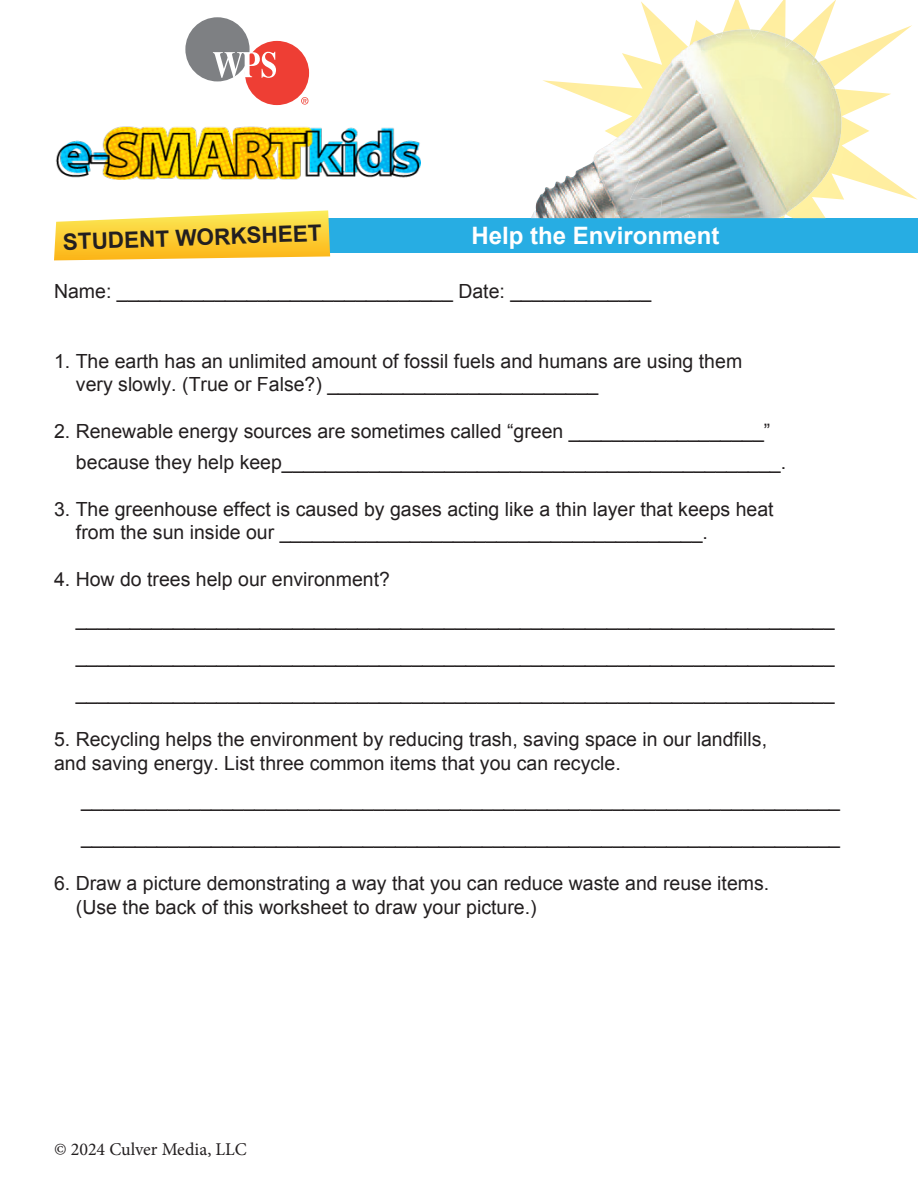
<style>
.page{position:relative;width:918px;height:1188px;background:#fff}
.page>*{position:absolute;margin:0;border:0;box-sizing:border-box;transform-origin:0 0}
.t1{font:700 24px "Arial";color:#fff}
.t2{font:700 22.5px "Arial";color:#231f20}
.t3{font:19.5px/23.4px "Arial";color:#231f20}
.t4{font:18px "Minion Pro";color:#231f20}
</style>
<div class="page">
<img style="left:55px;top:126px;width:365px;height:54px">
<div style="left:282px;top:218px;width:636px;height:35px;background:#27ade3"></div>
<svg style="left:54px;top:210px;width:276px;height:50px;background:#fcd555"></svg>
<img style="left:542px;top:25px;width:376px;height:175px">
<img style="left:542px;top:0;width:294px;height:138px">
<img style="left:554px;top:29px;width:281px;height:157px">
<img style="left:654px;top:29px;width:95px;height:59px">
<svg style="left:301px;top:97px;width:7px;height:8px"></svg>
<div style="left:245px;top:41px;width:64px;height:64px;background:#ee3e34;border-radius:50%"></div>
<div style="left:185px;top:17px;width:65px;height:64px;background:#7e8083;border-radius:50%"></div>
<svg style="left:213px;top:52px;width:63px;height:26px"></svg>
<p class="t2" style="left:62px;top:227px;width:260px;rotate:-2deg">STUDENT WORKSHEET</p>
<p class="t1" style="left:472px;top:220px;width:250px">Help the Environment</p>
<p class="t3" style="left:54px;top:279px;width:599px">Name: _______________________________ Date: _____________</p>
<p class="t3" style="left:76px;top:350px;width:668px;text-indent:-22px">1. The earth has an unlimited amount of fossil fuels and humans are using them very slowly. (True or False?) _________________________</p>
<p class="t3" style="left:54px;top:420px;width:718px">2. Renewable energy sources are sometimes called “green __________________”</p>
<p class="t3" style="left:76px;top:451px;width:712px">because they help keep______________________________________________.</p>
<p class="t3" style="left:76px;top:497px;width:699px;text-indent:-22px">3. The greenhouse effect is caused by gases acting like a thin layer that keeps heat from the sun inside our _______________________________________.</p>
<p class="t3" style="left:54px;top:568px;width:337px">4. How do trees help our environment?</p>
<p class="t3" style="left:76px;top:608px;width:760px">______________________________________________________________________</p>
<p class="t3" style="left:76px;top:644px;width:760px">______________________________________________________________________</p>
<p class="t3" style="left:76px;top:681px;width:760px">______________________________________________________________________</p>
<p class="t3" style="left:54px;top:728px;width:715px">5. Recycling helps the environment by reducing trash, saving space in our landfills, and saving energy. List three common items that you can recycle.</p>
<p class="t3" style="left:81px;top:788px;width:760px">______________________________________________________________________</p>
<p class="t3" style="left:81px;top:825px;width:760px">______________________________________________________________________</p>
<p class="t3" style="left:76px;top:872px;width:695px;text-indent:-22px">6. Draw a picture demonstrating a way that you can reduce waste and reuse items. (Use the back of this worksheet to draw your picture.)</p>
<p class="t4" style="left:54px;top:1137px;width:194px">© 2024 Culver Media, LLC</p>
</div>
